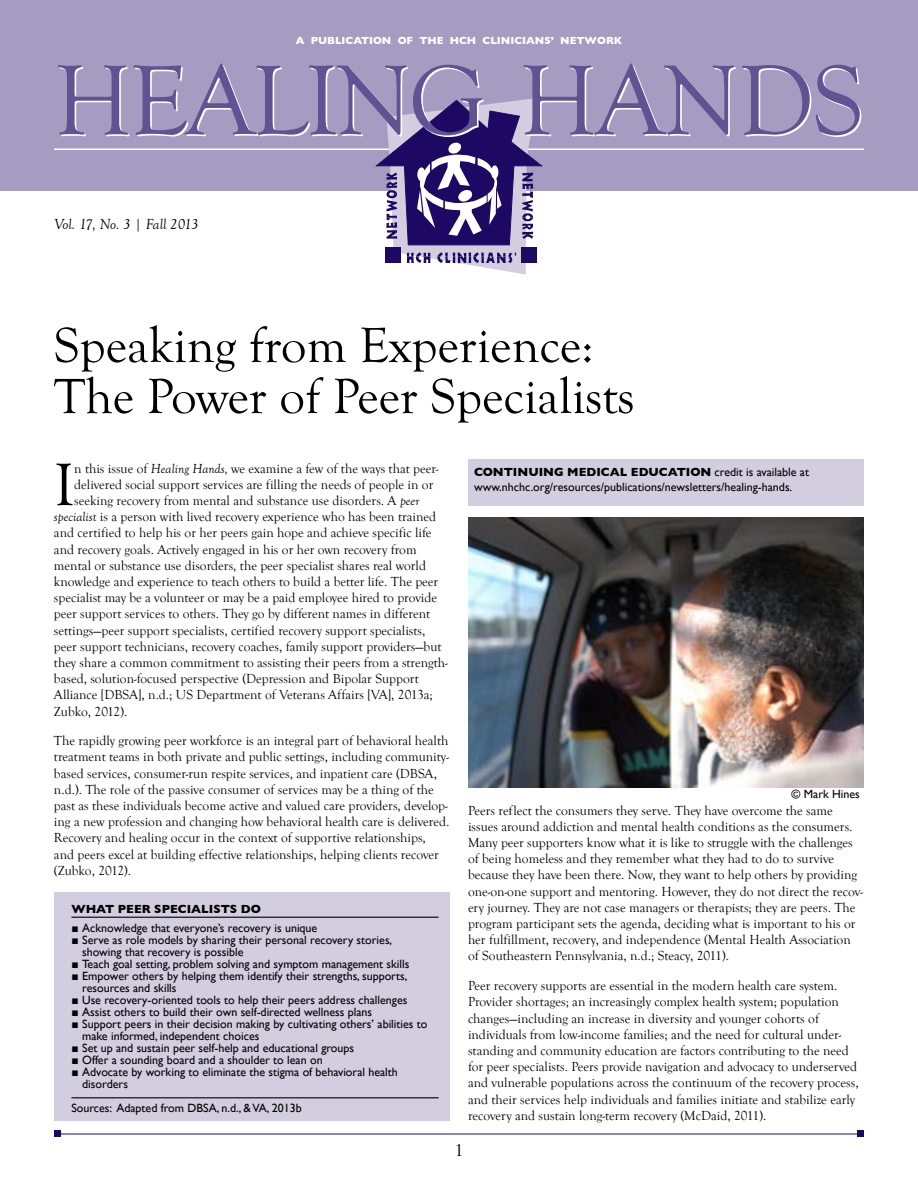
<style>
.page{position:relative;width:918px;height:1188px;background:#fff}
.page>*{position:absolute;margin:0;border:0;box-sizing:border-box;transform-origin:0 0}
.t1{font:102px "Goudy Old Style T";letter-spacing:-.025em;color:#fff}
.t2{font:61.65px "Goudy Old Style T";color:#000}
.t3{font:51px/51px "Goudy Old Style T";color:#000}
.t4{font:18px "Goudy Old Style T";color:#000}
.t5{font:italic 15px "Goudy Old Style T";letter-spacing:-.02em;color:#000}
.t6{font:13.5px/16.2px "Goudy Old Style T";color:#000}
.t7{font:12px/12px "Gill Sans";color:#000}
.t8{font:700 12px "Gill Sans";color:#000}
.t9{font:700 10.5px "Gill Sans";color:#fff}
.s1{font-style:normal}
.s2{font-style:italic}
.s3{font-family:"Arial"}
.s4{font-weight:700}
</style>
<div class="page">
<div style="left:0;top:0;width:918px;height:191px;background:#a59dc1"></div>
<hr style="left:54px;top:1134px;width:810px;height:1px;background:#1d0964">
<div style="left:54px;top:1131px;width:7px;height:6px;background:#1d0964"></div>
<hr style="left:54px;top:148px;width:810px;height:2px;background:#fff">
<div style="left:857px;top:1131px;width:7px;height:6px;background:#1d0964"></div>
<svg style="left:375px;top:98px;width:167px;height:177px"></svg>
<div style="left:385px;top:247px;width:16px;height:16px;background:#1d0964"></div>
<div style="left:521px;top:247px;width:16px;height:16px;background:#1d0964"></div>
<div style="left:54px;top:892px;width:396px;height:229px;background:#d2cee0"></div>
<hr style="left:71px;top:917px;width:368px;height:1px;background:#000">
<hr style="left:71px;top:1097px;width:368px;height:1px;background:#000">
<img style="left:468px;top:517px;width:396px;height:271px">
<div style="left:468px;top:459px;width:396px;height:46px;background:#d2cee0"></div>
<p class="t9" style="left:296px;top:35px;width:328px">A PUBLICATION OF THE HCH CLINICIANS’ NETWORK</p>
<h1 class="t1" style="left:56px;top:46px;width:811px">Healing Hands</h1>
<p class="t5" style="left:54px;top:216px;width:146px">Vol. 17, No. 3 <span class="s1">|</span> Fall 2013</p>
<h3 class="t3" style="left:54px;top:321px;width:582px">Speaking from Experience:<br>The Power of Peer Specialists</h3>
<h2 class="t2" style="left:54px;top:451px;width:22px">I</h2>
<p class="t6" style="left:74px;top:460px;width:366px">n this issue of <span class="s2">Healing Hands,</span> we examine a few of the ways that peer-</p>
<p class="t6" style="left:74px;top:477px;width:361px">delivered social support services are filling the needs of people in or</p>
<p class="t6" style="left:74px;top:493px;width:347px">seeking recovery from mental and substance use disorders. A <span class="s2">peer</span></p>
<p class="t6" style="left:54px;top:509px;width:384px"><span class="s2">specialist</span> is a person with lived recovery experience who has been trained</p>
<p class="t6" style="left:54px;top:525px;width:379px">and certified to help his or her peers gain hope and achieve specific life</p>
<p class="t6" style="left:54px;top:541px;width:364px">and recovery goals. Actively engaged in his or her own recovery from</p>
<p class="t6" style="left:54px;top:558px;width:374px">mental or substance use disorders, the peer specialist shares real world</p>
<p class="t6" style="left:54px;top:574px;width:386px">knowledge and experience to teach others to build a better life. The peer</p>
<p class="t6" style="left:54px;top:590px;width:385px">specialist may be a volunteer or may be a paid employee hired to provide</p>
<p class="t6" style="left:54px;top:606px;width:378px">peer support services to others. They go by different names in different</p>
<p class="t6" style="left:54px;top:622px;width:373px">settings—peer support specialists, certified recovery support specialists,</p>
<p class="t6" style="left:54px;top:639px;width:389px">peer support technicians, recovery coaches, family support providers—but</p>
<p class="t6" style="left:54px;top:655px;width:395px">they share a common commitment to assisting their peers from a strength-</p>
<p class="t6" style="left:54px;top:671px;width:366px">based, solution-focused perspective (Depression and Bipolar Support</p>
<p class="t6" style="left:54px;top:687px;width:380px">Alliance [DBSA], n.d.; US Department of Veterans Affairs [VA], 2013a;</p>
<p class="t6" style="left:54px;top:703px;width:75px">Zubko, 2012).</p>
<p class="t6" style="left:54px;top:733px;width:397px">The rapidly growing peer workforce is an integral part of behavioral health treatment teams in both private and public settings, including community&shy;based services, consumer-run respite services, and inpatient care (DBSA, n.d.). The role of the passive consumer of services may be a thing of the past as these individuals become active and valued care providers, develop&shy;ing a new profession and changing how behavioral health care is delivered.<br>Recovery and healing occur in the context of supportive relationships,<br>and peers excel at building effective relationships, helping clients recover (Zubko, 2012).</p>
<p class="t8" style="left:71px;top:902px;width:191px">WHAT PEER SPECIALISTS DO</p>
<p class="t7" style="left:71px;top:922px;width:247px"><span class="s3">■</span> Acknowledge that everyone’s recovery is unique</p>
<p class="t7" style="left:82px;top:934px;width:312px;text-indent:-11px"><span class="s3">■</span> Serve as role models by sharing their personal recovery stories, showing that recovery is possible</p>
<p class="t7" style="left:71px;top:958px;width:340px"><span class="s3">■</span> Teach goal setting, problem solving and symptom management skills</p>
<p class="t7" style="left:82px;top:970px;width:327px;text-indent:-11px"><span class="s3">■</span> Empower others by helping them identify their strengths, supports, resources and skills</p>
<p class="t7" style="left:71px;top:994px;width:338px"><span class="s3">■</span> Use recovery-oriented tools to help their peers address challenges</p>
<p class="t7" style="left:71px;top:1006px;width:302px"><span class="s3">■</span> Assist others to build their own self-directed wellness plans</p>
<p class="t7" style="left:82px;top:1018px;width:347px;text-indent:-11px"><span class="s3">■</span> Support peers in their decision making by cultivating others’ abilities to make informed, independent choices</p>
<p class="t7" style="left:71px;top:1042px;width:284px"><span class="s3">■</span> Set up and sustain peer self-help and educational groups</p>
<p class="t7" style="left:71px;top:1054px;width:253px"><span class="s3">■</span> Offer a sounding board and a shoulder to lean on</p>
<p class="t7" style="left:82px;top:1066px;width:317px;text-indent:-11px"><span class="s3">■</span> Advocate by working to eliminate the stigma of behavioral health disorders</p>
<p class="t7" style="left:71px;top:1102px;width:232px">Sources: Adapted from DBSA, n.d., &amp; VA, 2013b</p>
<p class="t7" style="left:474px;top:464px;width:336px;line-height:15px"><span class="s4">CONTINUING MEDICAL EDUCATION</span> credit is available at www.nhchc.org/resources/publications/newsletters/healing-hands.</p>
<p class="t7" style="left:792px;top:788px;width:70px">© Mark Hines</p>
<p class="t6" style="left:468px;top:802px;width:397px">Peers reflect the consumers they serve. They have overcome the same issues around addiction and mental health conditions as the consumers.<br>Many peer supporters know what it is like to struggle with the challenges of being homeless and they remember what they had to do to survive because they have been there. Now, they want to help others by providing one-on-one support and mentoring. However, they do not direct the recov&shy;ery journey. They are not case managers or therapists; they are peers. The program participant sets the agenda, deciding what is important to his or her fulfillment, recovery, and independence (Mental Health Association of Southeastern Pennsylvania, n.d.; Steacy, 2011).</p>
<p class="t6" style="left:468px;top:978px;width:392px">Peer recovery supports are essential in the modern health care system.<br>Provider shortages; an increasingly complex health system; population changes—including an increase in diversity and younger cohorts of individuals from low-income families; and the need for cultural under&shy;standing and community education are factors contributing to the need for peer specialists. Peers provide navigation and advocacy to underserved and vulnerable populations across the continuum of the recovery process, and their services help individuals and families initiate and stabilize early recovery and sustain long-term recovery (McDaid, 2011).</p>
<h3 class="t4" style="left:454px;top:1141px;width:10px">1</h3>
</div>
